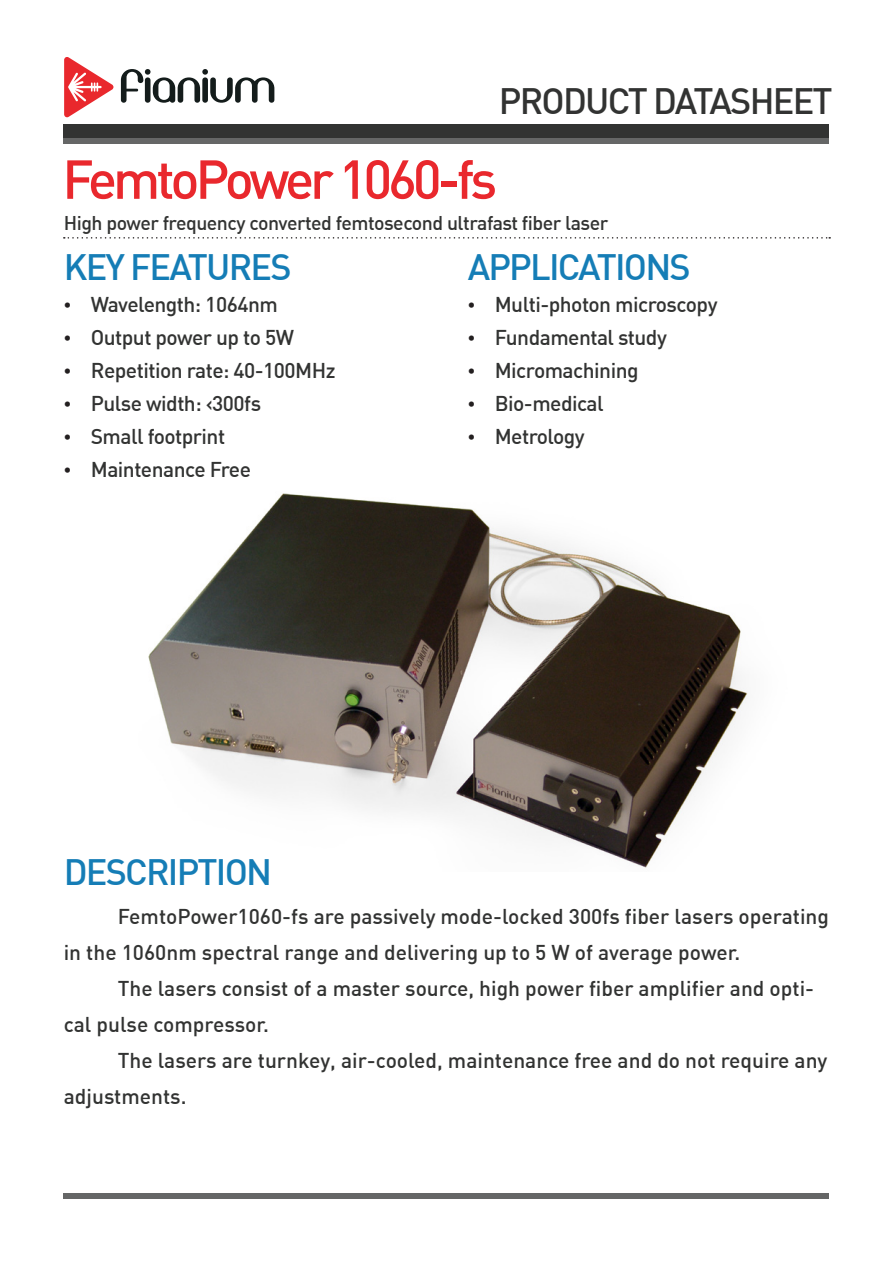
<style>
.page{position:relative;width:893px;height:1263px;background:#fff}
.page>*{position:absolute;margin:0;border:0;box-sizing:border-box;transform-origin:0 0}
.t1{font:500 54px "DIN";letter-spacing:-.075em;color:#e9282d}
.t2{font:500 36px "DIN";letter-spacing:-.05em;color:#157db6}
.t3{font:500 36px "DIN";letter-spacing:-.05em;color:#323332}
.t4{font:500 21px/36px "DIN";color:#323332}
.t5{font:500 21px "DIN";letter-spacing:-.025em;color:#323332}
.t6{font:500 19.5px "DIN";letter-spacing:-.025em;color:#323332}
.s1{font-family:"Times New Roman";font-weight:400;color:#231f20}
</style>
<div class="page">
<img style="left:148px;top:493px;width:600px;height:375px">
<svg style="left:64px;top:237px;width:766px;height:2px"></svg>
<div style="left:64px;top:124px;width:765px;height:16px;background:#323332"></div>
<div style="left:64px;top:138px;width:765px;height:6px;background:#656666"></div>
<svg style="left:64px;top:57px;width:49px;height:60px"></svg>
<svg style="left:121px;top:69px;width:153px;height:34px"></svg>
<div style="left:64px;top:1193px;width:765px;height:6px;background:#656666"></div>
<p class="t3" style="left:499px;top:78px;width:335px">product datash eet</p>
<p class="t1" style="left:62px;top:145px;width:436px">FemtoPower 1060-fs</p>
<p class="t6" style="left:64px;top:210px;width:546px">High power frequency converted femtosecond ultrafast fiber laser</p>
<p class="t2" style="left:64px;top:244px;width:229px">Key Features</p>
<p class="t2" style="left:468px;top:244px;width:225px">Applications</p>
<p class="t5" style="left:64px;top:291px;width:216px"><span class="s1">•</span> Wavelength: 1064nm</p>
<p class="t4" style="left:64px;top:319px;width:232px"><span class="s1">•</span> Output power up to 5W</p>
<p class="t5" style="left:64px;top:357px;width:273px"><span class="s1">•</span> Repetition rate: 40-100MHz</p>
<p class="t4" style="left:64px;top:385px;width:199px"><span class="s1">•</span> Pulse width: &lt;300fs</p>
<p class="t4" style="left:64px;top:418px;width:163px"><span class="s1">•</span> Small footprint</p>
<p class="t4" style="left:64px;top:451px;width:189px"><span class="s1">•</span> Maintenance Free</p>
<p class="t4" style="left:468px;top:286px;width:251px"><span class="s1">•</span> Multi-photon microscopy</p>
<p class="t4" style="left:468px;top:319px;width:201px"><span class="s1">•</span> Fundamental study</p>
<p class="t4" style="left:468px;top:352px;width:172px"><span class="s1">•</span> Micromachining</p>
<p class="t4" style="left:468px;top:385px;width:138px"><span class="s1">•</span> Bio-medical</p>
<p class="t4" style="left:468px;top:418px;width:118px"><span class="s1">•</span> Metrology</p>
<p class="t2" style="left:64px;top:849px;width:210px">description</p>
<p class="t4" style="left:64px;top:898px;width:767px;text-indent:54px">FemtoPower1060-fs are passively mode-locked 300fs fiber lasers operating in the 1060nm spectral range and delivering up to 5 W of average power.</p>
<p class="t4" style="left:64px;top:970px;width:34px">T</p>
<p class="t4" style="left:64px;top:970px;width:752px;text-indent:66px">he lasers consist of a master source, high power fiber amplifier and opti&shy;cal pulse compressor.</p>
<p class="t4" style="left:64px;top:1042px;width:34px">T</p>
<p class="t4" style="left:64px;top:1042px;width:765px;text-indent:66px">he lasers are turnkey, air-cooled, maintenance free and do not require any adjustments.</p>
</div>
